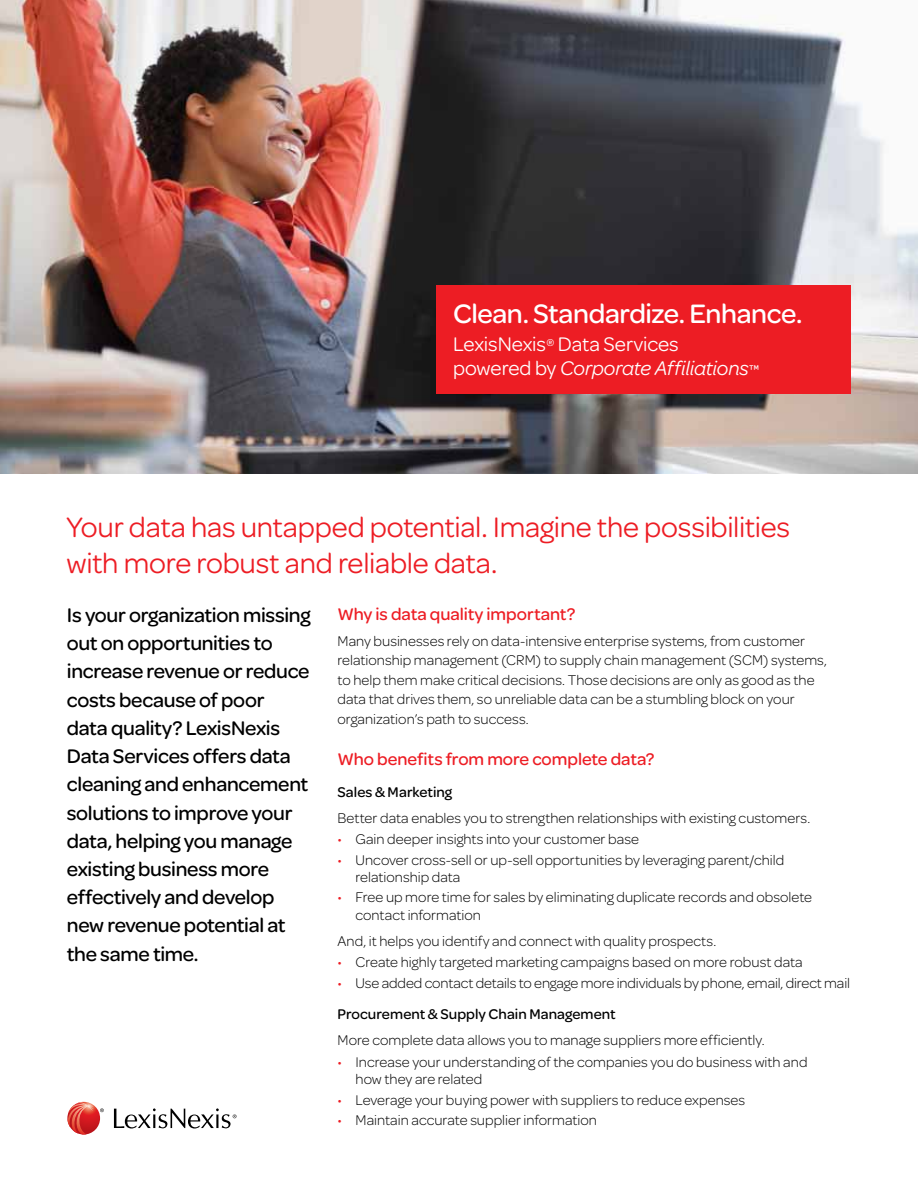
<style>
.page{position:relative;width:918px;height:1188px;background:#fff}
.page>*{position:absolute;margin:0;border:0;box-sizing:border-box;transform-origin:0 0}
.t1{font:30px/36px "Omnes";letter-spacing:-.01em;color:#ed1d24}
.t2{font:500 28.5px "Omnes";letter-spacing:-.015em;color:#fff}
.t3{font:500 21px/28.2px "Omnes";letter-spacing:-.015em;color:#000}
.t4{font:21px/24px "Omnes";letter-spacing:-.01em;color:#fff}
.t5{font:500 18px "Omnes";color:#ed1d24}
.t6{font:300 15px/19.5px "Omnes";letter-spacing:.005em;color:#000}
.t7{font:500 15px "Omnes";letter-spacing:.005em;color:#000}
.s1{font-style:italic}
.s2{font-size:15px}
.s3{color:#ed1d24}
.s4{font-weight:500}
</style>
<div class="page">
<img style="left:0;top:0;width:918px;height:473px">
<div style="left:436px;top:285px;width:414px;height:109px;background:#ed1d24"></div>
<svg style="left:100px;top:1108px;width:4px;height:4px"></svg>
<svg style="left:114px;top:1108px;width:123px;height:21px"></svg>
<svg style="left:67px;top:1102px;width:33px;height:33px"></svg>
<svg style="left:68px;top:1102px;width:26px;height:33px"></svg>
<h2 class="t2" style="left:453px;top:293px;width:351px">Clean. Standardize. Enhance.</h2>
<h3 class="t4" style="left:453px;top:331px;width:308px">LexisNexis<sup>®</sup> Data Services powered by <span class="s1">Corporate Affiliations</span><span class="s2">™</span></h3>
<h1 class="t1" style="left:67px;top:507px;width:725px">Your data has untapped potential. Imagine the possibilities with more robust and reliable data.</h1>
<p class="t3" style="left:67px;top:600px;width:245px">Is your organization missing out on opportunities to increase revenue or reduce costs because of poor data quality? LexisNexis<br>Data Services offers data cleaning and enhancement solutions to improve your data, helping you manage existing business more effectively and develop new revenue potential at the same time.</p>
<p class="t5" style="left:338px;top:601px;width:239px">Why is data quality important?</p>
<p class="t6" style="left:338px;top:631px;width:491px">Many businesses rely on data-intensive enterprise systems, from customer relationship management (CRM) to supply chain management (SCM) systems, to help them make critical decisions. Those decisions are only as good as the data that drives them, so unreliable data can be a stumbling block on your organization’s path to success.</p>
<p class="t5" style="left:338px;top:746px;width:318px">Who benefits from more complete data?</p>
<p class="t7" style="left:338px;top:781px;width:116px">Sales &amp; Marketing</p>
<p class="t6" style="left:338px;top:807px;width:474px">Better data enables you to strengthen relationships with existing customers.</p>
<p class="t6" style="left:338px;top:829px;width:303px"><span class="s3">•</span> Gain deeper insights into your customer base</p>
<p class="t6" style="left:356px;top:851px;width:430px;line-height:17.2px;text-indent:-18px"><span class="s3">•</span> Uncover cross-sell or up-sell opportunities by leveraging parent/child relationship data</p>
<p class="t6" style="left:356px;top:888px;width:458px;line-height:17.2px;text-indent:-18px"><span class="s3">•</span> Free up more time for sales by eliminating duplicate records and obsolete contact information</p>
<p class="t6" style="left:338px;top:930px;width:380px">And, it helps you identify and connect with quality prospects.</p>
<p class="t6" style="left:338px;top:952px;width:467px"><span class="s3">•</span> Create highly targeted marketing campaigns based on more robust data</p>
<p class="t6" style="left:338px;top:966px;width:514px;line-height:31.8px"><span class="s3">•</span> Use added contact details to engage more individuals by phone, email, direct mail<br><span class="s4">Procurement &amp; Supply Chain Management</span></p>
<p class="t6" style="left:338px;top:1030px;width:429px">More complete data allows you to manage suppliers more efficiently.</p>
<p class="t6" style="left:356px;top:1053px;width:454px;line-height:17.2px;text-indent:-18px"><span class="s3">•</span> Increase your understanding of the companies you do business with and how they are related</p>
<p class="t6" style="left:338px;top:1090px;width:409px"><span class="s3">•</span> Leverage your buying power with suppliers to reduce expenses</p>
<p class="t6" style="left:338px;top:1110px;width:261px"><span class="s3">•</span> Maintain accurate supplier information</p>
</div>
